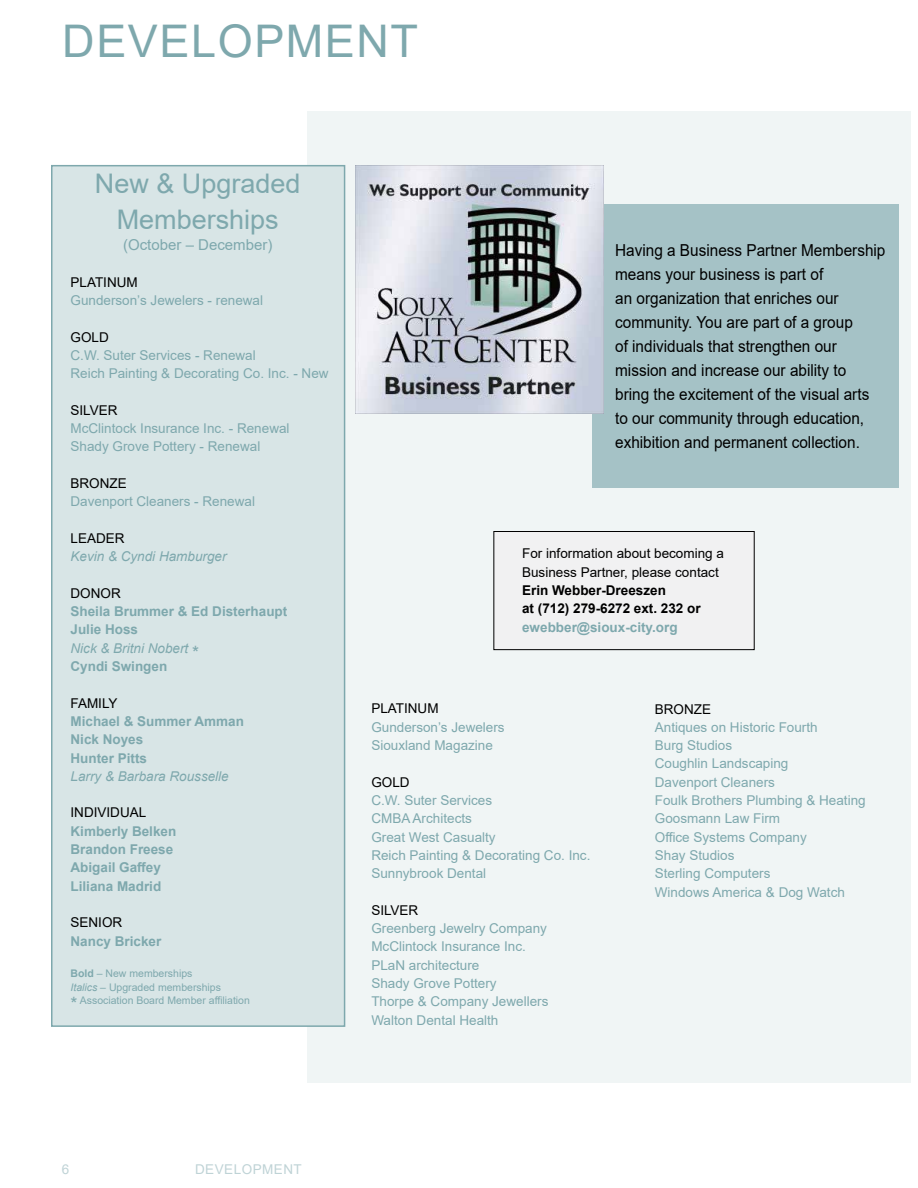
<style>
.page{position:relative;width:918px;height:1188px;background:#fff}
.page>*{position:absolute;margin:0;border:0;box-sizing:border-box;transform-origin:0 0}
.t1{font:45px "Arial";letter-spacing:.035em;color:#7ea8ad}
.t2{font:27px/36px "Arial";color:#7ea8ad;text-align:center}
.t3{font:16.5px/24px "Arial";color:#000;scale:.93 1}
.t4{font:15px "Arial";color:#7ea8ad}
.t5{font:13.5px/18.3px "Arial";color:#7ea8ad}
.t6{font:700 13.5px/18.3px "Arial";color:#7ea8ad}
.t7{font:13.5px/18.3px "Arial";color:#000}
.t8{font:700 13.5px/18.3px "Arial";color:#000}
.t9{font:italic 13.5px "Arial";color:#7ea8ad}
.t10{font:13.5px "Arial";letter-spacing:.035em;color:#bfd3d6}
.t11{font:10.5px/13.5px "Arial";color:#7ea8ad}
.s1{font-weight:400;font-style:italic}
.s2{font-weight:400;font-size:18px}
.s3{font-weight:700}
.s4{font-style:italic}
.s5{font-size:18px}
</style>
<div class="page">
<div style="left:308px;top:111px;width:603px;height:972px;background:#f0f5f5"></div>
<div style="left:494px;top:532px;width:260px;height:118px;background:#f1f1f2"></div>
<div style="left:494px;top:531px;width:260px;height:119px;border:1px solid #000"></div>
<div style="left:592px;top:205px;width:307px;height:283px;background:#a5c2c6"></div>
<img style="left:356px;top:166px;width:248px;height:248px">
<div style="left:51px;top:165px;width:294px;height:862px;background:#d8e5e6;border:2px solid #7ea8ad"></div>
<h1 class="t1" style="left:62px;top:11px;width:357px">DEVELOPMENT</h1>
<h2 class="t2" style="left:95px;top:165px;width:207px">New &amp; Upgraded<br>Memberships</h2>
<p class="t4" style="left:123px;top:235px;width:151px">(October – December)</p>
<p class="t7" style="left:71px;top:273px;width:69px">PLATINUM</p>
<p class="t5" style="left:71px;top:291px;width:194px">Gunderson’s Jewelers - renewal</p>
<p class="t7" style="left:71px;top:328px;width:40px">GOLD</p>
<p class="t5" style="left:71px;top:346px;width:260px">C.W. Suter Services - Renewal<br>Reich Painting &amp; Decorating Co. Inc. - New</p>
<p class="t7" style="left:71px;top:401px;width:49px">SILVER</p>
<p class="t5" style="left:71px;top:419px;width:221px">McClintock Insurance Inc. - Renewal<br>Shady Grove Pottery - Renewal</p>
<p class="t7" style="left:71px;top:474px;width:58px">BRONZE</p>
<p class="t5" style="left:71px;top:492px;width:186px">Davenport Cleaners - Renewal</p>
<p class="t7" style="left:71px;top:529px;width:56px">LEADER</p>
<p class="t9" style="left:71px;top:548px;width:158px">Kevin &amp; Cyndi Hamburger</p>
<p class="t7" style="left:71px;top:584px;width:52px">DONOR</p>
<p class="t6" style="left:71px;top:602px;width:218px">Sheila Brummer &amp; Ed Disterhaupt<br>Julie Hoss<br><span class="s1">Nick &amp; Britni Nobert</span> <span class="s2">*<br></span>Cyndi Swingen</p>
<p class="t7" style="left:71px;top:694px;width:49px">FAMILY</p>
<p class="t6" style="left:71px;top:712px;width:175px">Michael &amp; Summer Amman<br>Nick Noyes<br>Hunter Pitts</p>
<p class="t9" style="left:71px;top:767px;width:160px">Larry &amp; Barbara Rousselle</p>
<p class="t7" style="left:71px;top:803px;width:77px">INDIVIDUAL</p>
<p class="t6" style="left:71px;top:822px;width:107px">Kimberly Belken<br>Brandon Freese<br>Abigail Gaffey<br>Liliana Madrid</p>
<p class="t7" style="left:71px;top:913px;width:53px">SENIOR</p>
<p class="t6" style="left:71px;top:932px;width:92px">Nancy Bricker</p>
<p class="t11" style="left:71px;top:967px;width:181px"><span class="s3">Bold</span> – New memberships<br><span class="s4">Italics</span> – Upgraded memberships<br><span class="s5">*</span> Association Board Member affiliation</p>
<p class="t3" style="left:615px;top:238px;width:292px">Having a Business Partner Membership means your business is part of<br>an organization that enriches our community. You are part of a group<br>of individuals that strengthen our mission and increase our ability to<br>bring the excitement of the visual arts to our community through education, exhibition and permanent collection.</p>
<p class="t7" style="left:522px;top:544px;width:203px">For information about becoming a<br>Business Partner, please contact</p>
<p class="t8" style="left:522px;top:581px;width:180px">Erin Webber-Dreeszen<br>at (712) 279-6272 ext. 232 or</p>
<p class="t6" style="left:522px;top:618px;width:157px">ewebber@sioux-city.org</p>
<p class="t7" style="left:371px;top:699px;width:69px">PLATINUM</p>
<p class="t5" style="left:371px;top:718px;width:135px">Gunderson’s Jewelers<br>Siouxland Magazine</p>
<p class="t7" style="left:371px;top:773px;width:40px">GOLD</p>
<p class="t5" style="left:371px;top:791px;width:221px">C.W. Suter Services<br>CMBA Architects<br>Great West Casualty<br>Reich Painting &amp; Decorating Co. Inc.<br>Sunnybrook Dental</p>
<p class="t7" style="left:371px;top:901px;width:49px">SILVER</p>
<p class="t5" style="left:371px;top:919px;width:179px">Greenberg Jewelry Company<br>McClintock Insurance Inc.<br>PLaN architecture<br>Shady Grove Pottery<br>Thorpe &amp; Company Jewellers<br>Walton Dental Health</p>
<p class="t7" style="left:655px;top:700px;width:58px">BRONZE</p>
<p class="t5" style="left:655px;top:718px;width:212px">Antiques on Historic Fourth<br>Burg Studios<br>Coughlin Landscaping<br>Davenport Cleaners<br>Foulk Brothers Plumbing &amp; Heating<br>Goosmann Law Firm<br>Office Systems Company<br>Shay Studios<br>Sterling Computers<br>Windows America &amp; Dog Watch</p>
<p class="t10" style="left:62px;top:1160px;width:9px">6</p>
<p class="t10" style="left:195px;top:1160px;width:108px">DEVELOPMENT</p>
</div>
